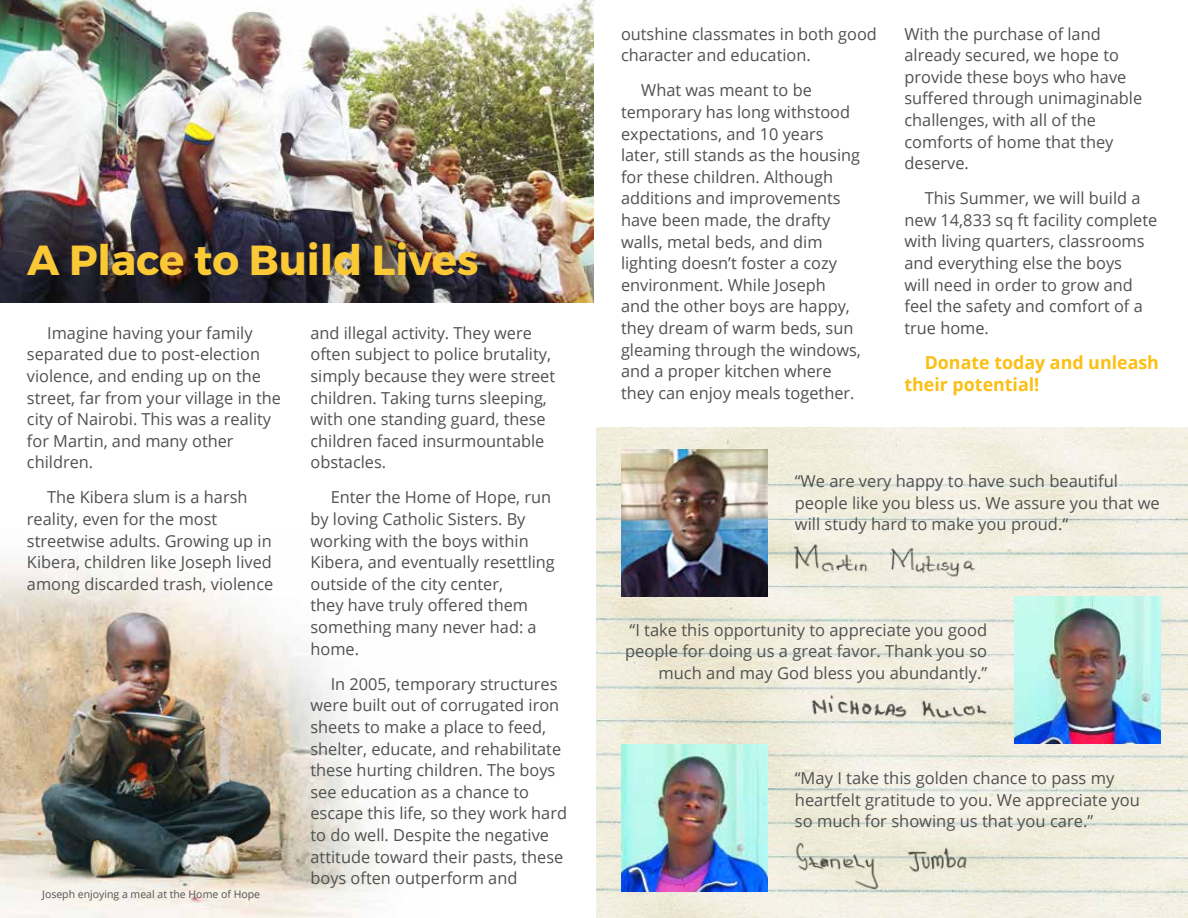
<style>
.page{position:relative;width:1188px;height:918px;background:#fff}
.page>*{position:absolute;margin:0;border:0;box-sizing:border-box;transform-origin:0 0}
.t1{font:700 42px "Montserrat";color:#fbc836}
.t2{font:700 18px/21.6px "Open Sans";color:#fbbf13}
.t3{font:16.5px/21.6px "Open Sans";color:#4f5151}
.t4{font:10.5px "Open Sans";color:#4f5151}
</style>
<div class="page">
<img style="left:0;top:559px;width:378px;height:359px">
<img style="left:597px;top:428px;width:591px;height:490px">
<img style="left:0;top:0;width:594px;height:302px">
<img style="left:621px;top:449px;width:147px;height:147px">
<img style="left:621px;top:744px;width:147px;height:147px">
<img style="left:1014px;top:596px;width:147px;height:147px">
<img style="left:805px;top:694px;width:187px;height:27px">
<img style="left:780px;top:841px;width:200px;height:50px">
<img style="left:789px;top:542px;width:194px;height:37px">
<h1 class="t1" style="left:27px;top:234px;width:453px">A Place to Build Lives</h1>
<p class="t3" style="left:27px;top:322px;width:256px;text-indent:20px">Imagine having your family separated due to post-election violence, and ending up on the street, far from your village in the city of Nairobi. This was a reality for Martin, and many other children.</p>
<p class="t3" style="left:27px;top:486px;width:248px;text-indent:20px">The Kibera slum is a harsh reality, even for the most streetwise adults. Growing up in<br>Kibera, children like Joseph lived among discarded trash, violence</p>
<p class="t4" style="left:42px;top:887px;width:219px">Joseph enjoying a meal at the Home of Hope</p>
<p class="t3" style="left:310px;top:322px;width:246px">and illegal activity. They were often subject to police brutality, simply because they were street children. Taking turns sleeping, with one standing guard, these children faced insurmountable obstacles.</p>
<p class="t3" style="left:310px;top:486px;width:246px;text-indent:20px">Enter the Home of Hope, run by loving Catholic Sisters. By working with the boys within<br>Kibera, and eventually resettling outside of the city center,<br>they have truly offered them something many never had: a home.</p>
<p class="t3" style="left:310px;top:673px;width:258px;text-indent:20px">In 2005, temporary structures were built out of corrugated iron sheets to make a place to feed, shelter, educate, and rehabilitate these hurting children. The boys see education as a chance to escape this life, so they work hard to do well. Despite the negative attitude toward their pasts, these boys often outperform and</p>
<p class="t3" style="left:621px;top:22px;width:257px">outshine classmates in both good character and education.</p>
<p class="t3" style="left:621px;top:79px;width:241px;text-indent:20px">What was meant to be temporary has long withstood expectations, and 10 years later, still stands as the housing for these children. Although additions and improvements have been made, the drafty walls, metal beds, and dim lighting doesn’t foster a cozy environment. While Joseph<br>and the other boys are happy, they dream of warm beds, sun gleaming through the windows, and a proper kitchen where they can enjoy meals together.</p>
<p class="t3" style="left:904px;top:22px;width:239px">With the purchase of land already secured, we hope to provide these boys who have suffered through unimaginable challenges, with all of the comforts of home that they deserve.</p>
<p class="t3" style="left:904px;top:187px;width:254px;text-indent:20px">This Summer, we will build a new 14,833 sq ft facility complete with living quarters, classrooms and everything else the boys<br>will need in order to grow and feel the safety and comfort of a true home.</p>
<p class="t2" style="left:905px;top:351px;width:256px;text-indent:20px">Donate today and unleash their potential!</p>
<p class="t3" style="left:795px;top:470px;width:366px">“We are very happy to have such beautiful people like you bless us. We assure you that we will study hard to make you proud.“</p>
<p class="t3" style="left:625px;top:618px;width:364px;text-align:right">“I take this opportunity to appreciate you good people for doing us a great favor. Thank you so much and may God bless you abundantly.”</p>
<p class="t3" style="left:795px;top:767px;width:347px">“May I take this golden chance to pass my heartfelt gratitude to you. We appreciate you so much for showing us that you care.”</p>
</div>
